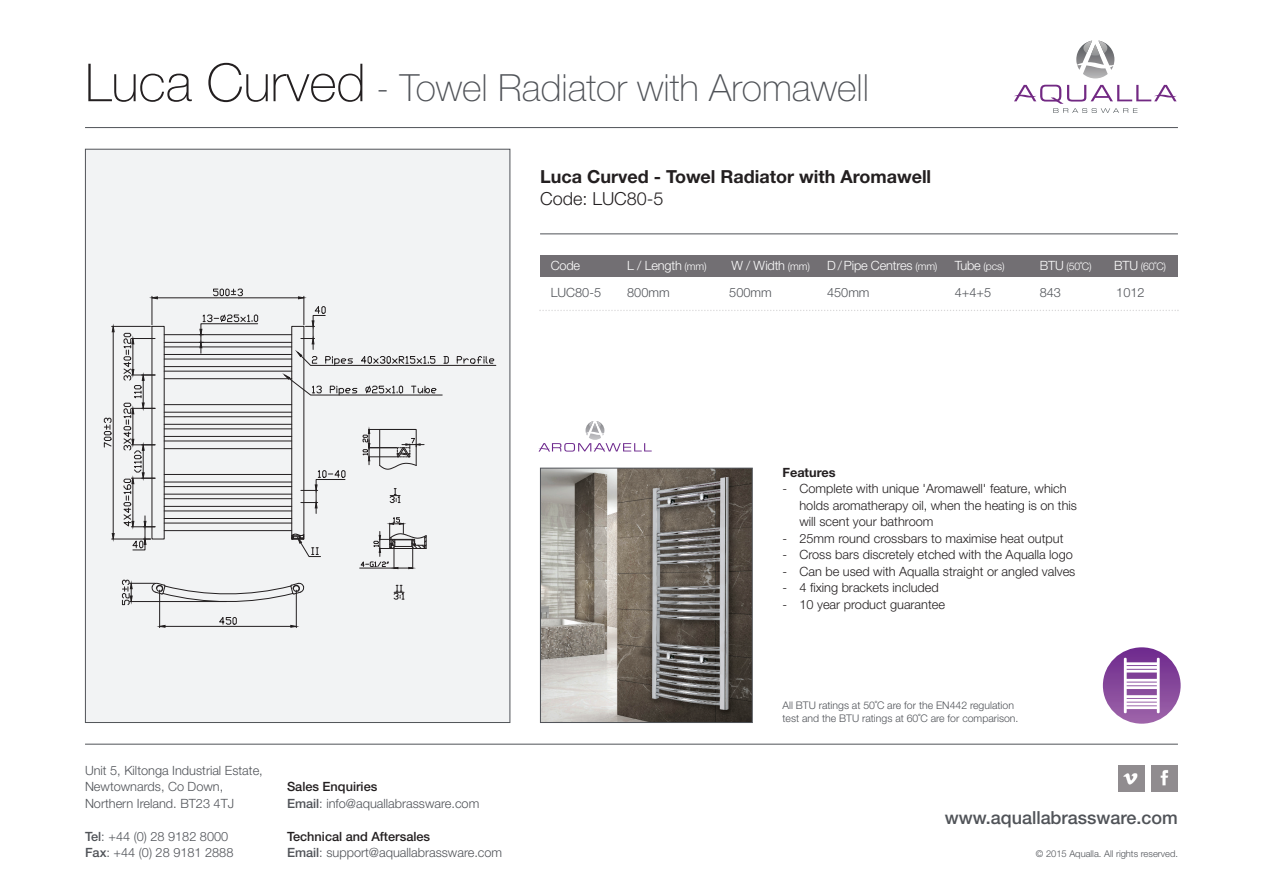
<style>
.page{position:relative;width:1263px;height:893px;background:#fff}
.page>*{position:absolute;margin:0;border:0;box-sizing:border-box;transform-origin:0 0}
.t1{font:100 37.5px "Helvetica Neue";color:#505358}
.t2{font:700 18px "Helvetica Neue";color:#231f20}
.t3{font:500 18px "Helvetica Neue";color:#505358}
.t4{font:300 18px "Helvetica Neue";color:#231f20}
.t5{font:300 12.75px/16.5px "Helvetica Neue";color:#231f20}
.t6{font:300 12.75px/16.5px "Helvetica Neue";color:#505358}
.t7{font:300 12.75px "Helvetica Neue";letter-spacing:-.015em;color:#fff}
.t8{font:700 12.75px "Helvetica Neue";color:#231f20}
.t9{font:300 10.5px/12.6px "Helvetica Neue";color:#505358}
.t10{font:300 10.5px "Helvetica Neue";letter-spacing:-.015em;color:#fff}
.t11{font:300 9.3px "Helvetica Neue";color:#505358}
.s1{font-size:52.5px;color:#231f20}
.s2{font-size:10.5px}
.s3{font-size:12.75px}
.s4{font-weight:500}
.s5{font-weight:500;color:#231f20}
</style>
<div class="page">
<hr style="left:85px;top:127px;width:1093px;height:1px;background:#505358">
<hr style="left:540px;top:233px;width:638px;height:1px;background:#505358">
<hr style="left:85px;top:744px;width:1093px;height:1px;background:#505358">
<svg style="left:1076px;top:41px;width:38px;height:37px"></svg>
<svg style="left:1014px;top:85px;width:163px;height:28px"></svg>
<svg style="left:1103px;top:647px;width:78px;height:77px"></svg>
<svg style="left:1124px;top:658px;width:36px;height:55px"></svg>
<div style="left:86px;top:150px;width:423px;height:572px;background:#f2f3f4"></div>
<img style="left:542px;top:470px;width:209px;height:251px">
<div style="left:540px;top:468px;width:213px;height:255px;border:1px solid #505358"></div>
<div style="left:1151px;top:765px;width:27px;height:27px;background:#908c8f"></div>
<div style="left:1118px;top:765px;width:26px;height:27px;background:#908c8f"></div>
<img style="left:1123px;top:773px;width:15px;height:12px">
<img style="left:1160px;top:770px;width:8px;height:16px">
<div style="left:540px;top:255px;width:638px;height:21px;background:#726f73"></div>
<svg style="left:539px;top:310px;width:640px;height:1px"></svg>
<svg style="left:538px;top:421px;width:114px;height:31px"></svg>
<div style="left:291px;top:326px;width:13px;height:213px;border:1px solid #231f20"></div>
<hr style="left:164px;top:530px;width:128px;height:1px;background:#231f20">
<hr style="left:164px;top:523px;width:128px;height:1px;background:#231f20">
<hr style="left:164px;top:518px;width:128px;height:1px;background:#231f20">
<hr style="left:164px;top:511px;width:128px;height:1px;background:#231f20">
<hr style="left:164px;top:506px;width:128px;height:1px;background:#231f20">
<hr style="left:164px;top:498px;width:128px;height:1px;background:#231f20">
<hr style="left:164px;top:494px;width:128px;height:1px;background:#231f20">
<hr style="left:164px;top:486px;width:128px;height:1px;background:#231f20">
<hr style="left:164px;top:482px;width:128px;height:1px;background:#231f20">
<hr style="left:164px;top:474px;width:128px;height:1px;background:#231f20">
<hr style="left:164px;top:448px;width:128px;height:1px;background:#231f20">
<hr style="left:164px;top:441px;width:128px;height:1px;background:#231f20">
<hr style="left:164px;top:436px;width:128px;height:1px;background:#231f20">
<hr style="left:164px;top:428px;width:128px;height:1px;background:#231f20">
<hr style="left:164px;top:424px;width:128px;height:1px;background:#231f20">
<hr style="left:164px;top:416px;width:128px;height:1px;background:#231f20">
<hr style="left:164px;top:412px;width:128px;height:1px;background:#231f20">
<hr style="left:164px;top:404px;width:128px;height:1px;background:#231f20">
<hr style="left:164px;top:378px;width:128px;height:1px;background:#231f20">
<hr style="left:164px;top:371px;width:128px;height:1px;background:#231f20">
<hr style="left:164px;top:366px;width:128px;height:1px;background:#231f20">
<hr style="left:164px;top:359px;width:128px;height:1px;background:#231f20">
<hr style="left:164px;top:354px;width:128px;height:1px;background:#231f20">
<hr style="left:164px;top:346px;width:128px;height:1px;background:#231f20">
<hr style="left:164px;top:342px;width:128px;height:1px;background:#231f20">
<hr style="left:164px;top:334px;width:128px;height:1px;background:#231f20">
<hr style="left:112px;top:539px;width:38px;height:1px;background:#231f20">
<hr style="left:112px;top:326px;width:38px;height:1px;background:#231f20">
<hr style="left:113px;top:332px;width:1px;height:201px;background:#231f20">
<svg style="left:111px;top:533px;width:4px;height:7px"></svg>
<svg style="left:111px;top:326px;width:4px;height:7px"></svg>
<svg style="left:104px;top:418px;width:7px;height:29px"></svg>
<hr style="left:157px;top:298px;width:141px;height:1px;background:#231f20">
<svg style="left:151px;top:296px;width:7px;height:29px"></svg>
<svg style="left:213px;top:289px;width:30px;height:7px"></svg>
<svg style="left:199px;top:314px;width:59px;height:39px"></svg>
<svg style="left:123px;top:333px;width:32px;height:217px"></svg>
<svg style="left:360px;top:517px;width:67px;height:52px"></svg>
<svg style="left:296px;top:296px;width:200px;height:70px"></svg>
<svg style="left:284px;top:374px;width:158px;height:21px"></svg>
<svg style="left:291px;top:533px;width:30px;height:24px"></svg>
<svg style="left:390px;top:488px;width:10px;height:15px"></svg>
<svg style="left:394px;top:585px;width:10px;height:15px"></svg>
<svg style="left:301px;top:470px;width:44px;height:43px"></svg>
<hr style="left:159px;top:590px;width:1px;height:38px;background:#231f20">
<hr style="left:296px;top:590px;width:1px;height:38px;background:#231f20">
<hr style="left:165px;top:626px;width:126px;height:1px;background:#231f20">
<svg style="left:159px;top:625px;width:7px;height:3px"></svg>
<svg style="left:290px;top:625px;width:7px;height:3px"></svg>
<svg style="left:219px;top:617px;width:18px;height:8px"></svg>
<svg style="left:122px;top:580px;width:182px;height:25px"></svg>
<svg style="left:362px;top:429px;width:62px;height:41px"></svg>
<h1 class="t1" style="left:85px;top:74px;width:785px"><span class="s1">Luca Curved</span> - Towel Radiator with Aromawell</h1>
<h2 class="t2" style="left:540px;top:170px;width:393px">Luca Curved - Towel Radiator with Aromawell</h2>
<h2 class="t4" style="left:540px;top:193px;width:125px">Code: LUC80-5</h2>
<p class="t7" style="left:551px;top:261px;width:31px">Code</p>
<p class="t7" style="left:627px;top:261px;width:81px">L / Length <span class="s2">(mm)</span></p>
<p class="t7" style="left:731px;top:261px;width:80px">W / Width <span class="s2">(mm)</span></p>
<p class="t7" style="left:827px;top:261px;width:112px">D / Pipe Centres <span class="s2">(mm)</span></p>
<p class="t10" style="left:955px;top:263px;width:51px"><span class="s3">Tube</span> (pcs)</p>
<p class="t10" style="left:1040px;top:263px;width:53px"><span class="s3">BTU</span> (50˚C)</p>
<p class="t10" style="left:1114px;top:263px;width:53px"><span class="s3">BTU</span> (60˚C)</p>
<p class="t6" style="left:551px;top:285px;width:52px">LUC80-5</p>
<p class="t6" style="left:627px;top:285px;width:44px">800mm</p>
<p class="t6" style="left:729px;top:285px;width:44px">500mm</p>
<p class="t6" style="left:827px;top:285px;width:44px">450mm</p>
<p class="t6" style="left:955px;top:285px;width:38px">4+4+5</p>
<p class="t6" style="left:1040px;top:285px;width:23px">843</p>
<p class="t6" style="left:1116px;top:285px;width:30px">1012</p>
<p class="t8" style="left:782px;top:468px;width:55px">Features</p>
<p class="t5" style="left:799px;top:482px;width:279px;text-indent:-17px">- Complete with unique 'Aromawell' feature, which holds aromatherapy oil, when the heating is on this will scent your bathroom</p>
<p class="t5" style="left:782px;top:531px;width:282px">- 25mm round crossbars to maximise heat output</p>
<p class="t5" style="left:782px;top:548px;width:292px">- Cross bars discretely etched with the Aqualla logo</p>
<p class="t5" style="left:782px;top:564px;width:294px">- Can be used with Aqualla straight or angled valves</p>
<p class="t5" style="left:782px;top:581px;width:158px">- 4 fixing brackets included</p>
<p class="t5" style="left:782px;top:597px;width:164px">- 10 year product guarantee</p>
<p class="t6" style="left:85px;top:763px;width:179px">Unit 5, Kiltonga Industrial Estate,<br>Newtownards, Co Down,<br>Northern Ireland. BT23 4TJ</p>
<p class="t6" style="left:85px;top:829px;width:150px"><span class="s4">Tel</span>: +44 (0) 28 9182 8000<br><span class="s4">Fax</span>: +44 (0) 28 9181 2888</p>
<p class="t6" style="left:287px;top:779px;width:194px"><span class="s5">Sales Enquiries<br></span><span class="s4">Email</span>: info@aquallabrassware.com</p>
<p class="t6" style="left:287px;top:829px;width:217px"><span class="s5">Technical and Aftersales<br></span><span class="s4">Email</span>: support@aquallabrassware.com</p>
<p class="t9" style="left:782px;top:700px;width:238px">All BTU ratings at 50˚C are for the EN442 regulation test and the BTU ratings at 60˚C are for comparison.</p>
<h2 class="t3" style="left:945px;top:811px;width:235px">www.aquallabrassware.com</h2>
<p class="t11" style="left:1036px;top:850px;width:144px">© 2015 Aqualla. All rights reserved.</p>
</div>
